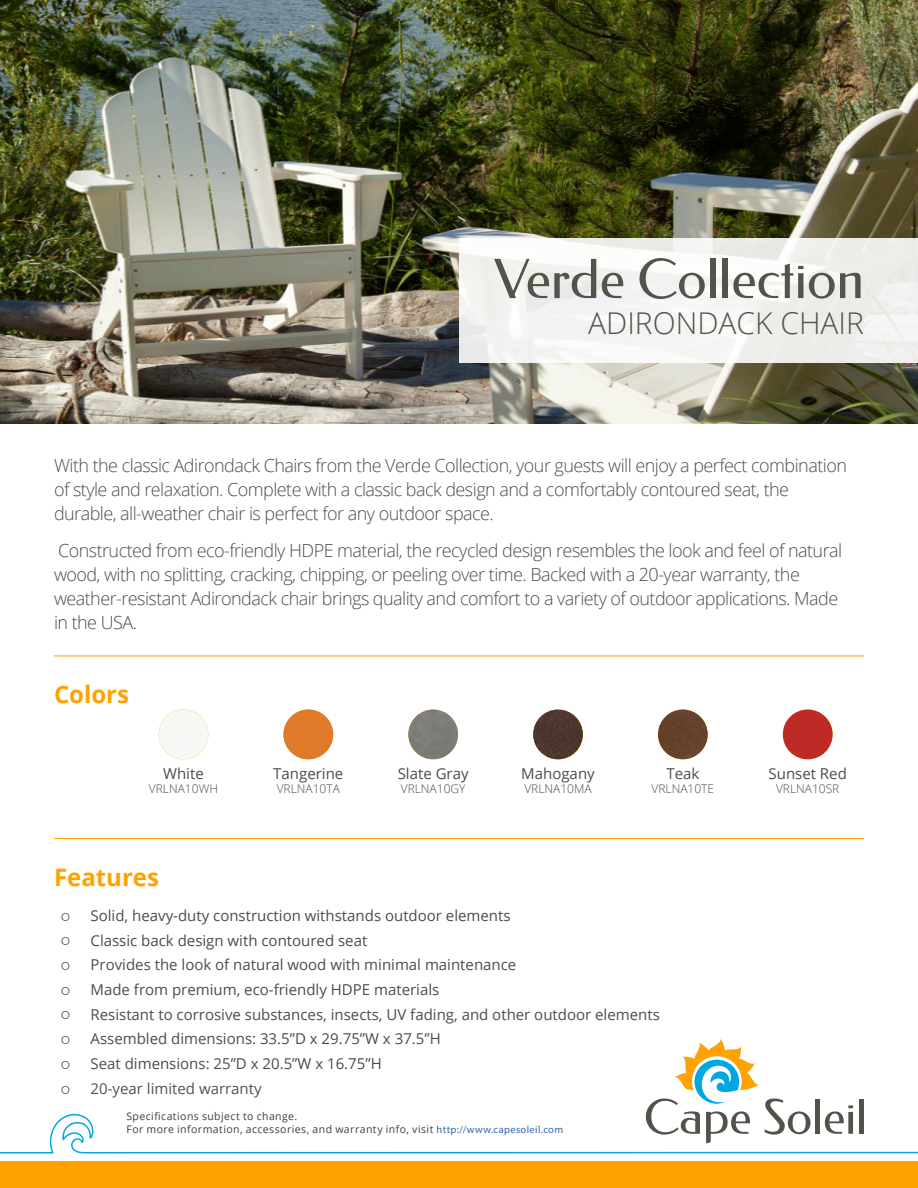
<style>
.page{position:relative;width:918px;height:1188px;background:#fff}
.page>*{position:absolute;margin:0;border:0;box-sizing:border-box;transform-origin:0 0}
.t1{font:54px "Federo";color:#51544b}
.t2{font:300 30px "Open Sans";color:#51544b}
.t3{font:700 24px "Open Sans";color:#ffa200}
.t4{font:300 18px/24px "Open Sans";letter-spacing:-.03em;color:#4c4c4d}
.t5{font:18px "Andale Mono";color:#231f20}
.t6{font:15px "Open Sans";color:#4c4c4d}
.t7{font:15px "Open Sans";color:#51544b}
.t8{font:300 12px "Open Sans";color:#4c4c4d}
.t9{font:10.5px/12.6px "Open Sans";letter-spacing:.04em;color:#3e3e3f}
.s1{font-family:"Myriad Pro";color:#3667a4}
</style>
<div class="page">
<hr style="left:0;top:1152px;width:53px;height:2px;background:#00a8e2">
<div style="left:0;top:1161px;width:918px;height:27px;background:#ffa200"></div>
<svg style="left:50px;top:1038px;width:868px;height:116px"></svg>
<img style="left:0;top:0;width:918px;height:423px">
<hr style="left:54px;top:838px;width:810px;height:1px;background:#ffa200">
<hr style="left:54px;top:656px;width:810px;height:1px;background:#ffa200">
<div style="left:459px;top:238px;width:459px;height:125px;background:#f2f2f1"></div>
<div style="left:159px;top:710px;width:49px;height:49px;background:#f7f7f5;border-radius:25px"></div>
<div style="left:283px;top:710px;width:50px;height:49px;background:#e07a28;border-radius:25px"></div>
<div style="left:783px;top:710px;width:50px;height:49px;background:#be2a26;border-radius:25px"></div>
<div style="left:408px;top:710px;width:50px;height:49px;background:#7e7c79;border-radius:25px"></div>
<div style="left:533px;top:710px;width:50px;height:49px;background:#4d362e;border-radius:25px"></div>
<div style="left:658px;top:710px;width:50px;height:49px;background:#66422c;border-radius:25px"></div>
<p class="t1" style="left:494px;top:248px;width:371px">Verde Collection</p>
<p class="t2" style="left:588px;top:303px;width:277px">ADIRONDACK CHAIR</p>
<p class="t4" style="left:54px;top:453px;width:795px">With the classic Adirondack Chairs from the Verde Collection, your guests will enjoy a perfect combination of style and relaxation. Complete with a classic back design and a comfortably contoured seat, the durable, all-weather chair is perfect for any outdoor space.</p>
<p class="t4" style="left:54px;top:538px;width:790px">Constructed from eco-friendly HDPE material, the recycled design resembles the look and feel of natural wood, with no splitting, cracking, chipping, or peeling over time. Backed with a 20-year warranty, the weather-resistant Adirondack chair brings quality and comfort to a variety of outdoor applications. Made in the USA.</p>
<p class="t3" style="left:54px;top:678px;width:77px">Colors</p>
<p class="t6" style="left:163px;top:763px;width:42px">White</p>
<p class="t8" style="left:149px;top:781px;width:71px">VRLNA10WH</p>
<p class="t3" style="left:54px;top:860px;width:107px">Features</p>
<p class="t6" style="left:273px;top:763px;width:72px">Tangerine</p>
<p class="t8" style="left:277px;top:781px;width:65px">VRLNA10TA</p>
<p class="t6" style="left:398px;top:763px;width:72px">Slate Gray</p>
<p class="t8" style="left:401px;top:781px;width:66px">VRLNA10GY</p>
<p class="t6" style="left:521px;top:763px;width:75px">Mahogany</p>
<p class="t8" style="left:524px;top:781px;width:69px">VRLNA10MA</p>
<p class="t6" style="left:666px;top:763px;width:34px">Teak</p>
<p class="t8" style="left:652px;top:781px;width:64px">VRLNA10TE</p>
<p class="t5" style="left:60px;top:904px;width:12px">○</p>
<p class="t6" style="left:91px;top:906px;width:422px">Solid, heavy-duty construction withstands outdoor elements</p>
<p class="t5" style="left:60px;top:929px;width:12px">○</p>
<p class="t6" style="left:91px;top:930px;width:278px">Classic back design with contoured seat</p>
<p class="t5" style="left:60px;top:953px;width:12px">○</p>
<p class="t6" style="left:91px;top:955px;width:427px">Provides the look of natural wood with minimal maintenance</p>
<p class="t5" style="left:60px;top:978px;width:12px">○</p>
<p class="t6" style="left:91px;top:979px;width:350px">Made from premium, eco-friendly HDPE materials</p>
<p class="t5" style="left:60px;top:1002px;width:12px">○</p>
<p class="t6" style="left:91px;top:1004px;width:571px">Resistant to corrosive substances, insects, UV fading, and other outdoor elements</p>
<p class="t5" style="left:60px;top:1027px;width:12px">○</p>
<p class="t6" style="left:91px;top:1029px;width:352px">Assembled dimensions: 33.5”D x 29.75”W x 37.5”H</p>
<p class="t5" style="left:60px;top:1052px;width:12px">○</p>
<p class="t6" style="left:91px;top:1053px;width:293px">Seat dimensions: 25”D x 20.5”W x 16.75”H</p>
<p class="t5" style="left:60px;top:1077px;width:12px">○</p>
<p class="t7" style="left:91px;top:1079px;width:173px">20-year limited warranty</p>
<p class="t9" style="left:126px;top:1110px;width:438px">Specifications subject to change.<br>For more information, accessories, and warranty info, visit <span class="s1">http://www.capesoleil.com</span></p>
<p class="t6" style="left:769px;top:763px;width:80px">Sunset Red</p>
<p class="t8" style="left:776px;top:781px;width:65px">VRLNA10SR</p>
</div>
